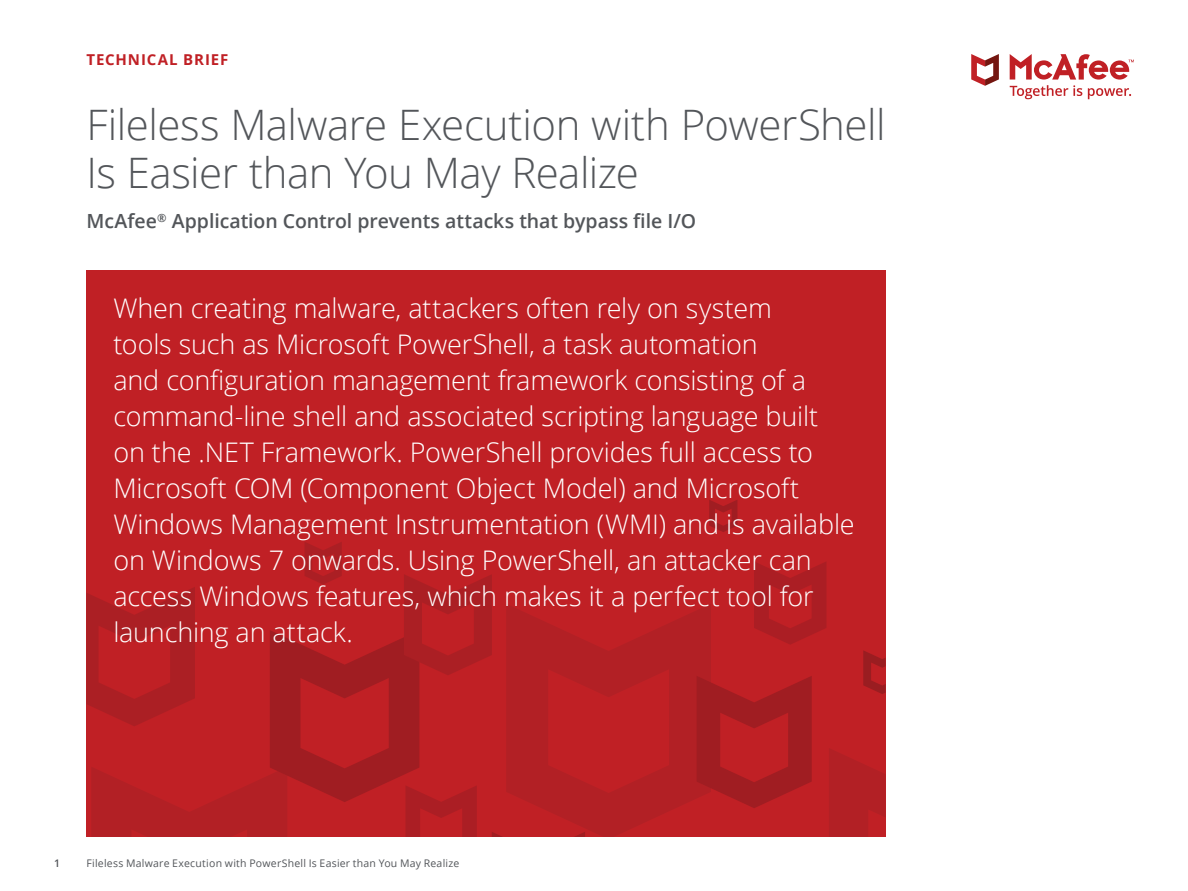
<style>
.page{position:relative;width:1188px;height:891px;background:#fff}
.page>*{position:absolute;margin:0;border:0;box-sizing:border-box;transform-origin:0 0}
.t1{font:300 42px/48px "Open Sans";letter-spacing:-.01em;color:#53565a}
.t2{font:300 27px/36px "Open Sans";letter-spacing:-.005em;color:#fff}
.t3{font:600 19.5px "Open Sans";letter-spacing:-.005em;color:#53565a}
.t4{font:700 15px "Open Sans";letter-spacing:.06em;color:#c02025}
.t5{font:10.5px "Open Sans";letter-spacing:.02em;color:#53565a}
.t6{font:600 10.5px "Open Sans";color:#53565a}
</style>
<div class="page">
<svg style="left:971px;top:54px;width:28px;height:32px"></svg>
<svg style="left:1010px;top:54px;width:124px;height:45px"></svg>
<div style="left:86px;top:270px;width:800px;height:567px;background:#c02025"></div>
<svg style="left:585px;top:604px;width:126px;height:233px;fill:#b22025"></svg>
<svg style="left:697px;top:676px;width:115px;height:132px"></svg>
<svg style="left:754px;top:562px;width:72px;height:83px"></svg>
<svg style="left:709px;top:500px;width:28px;height:32px"></svg>
<svg style="left:863px;top:650px;width:23px;height:44px"></svg>
<svg style="left:829px;top:748px;width:56px;height:89px"></svg>
<svg style="left:86px;top:542px;width:499px;height:295px"></svg>
<p class="t4" style="left:86px;top:49px;width:144px">TECHNICAL BRIEF</p>
<h1 class="t1" style="left:86px;top:100px;width:801px">Fileless Malware Execution with PowerShell<br>Is Easier than You May Realize</h1>
<p class="t3" style="left:86px;top:208px;width:611px">McAfee<sup>®</sup> Application Control prevents attacks that bypass file I/O</p>
<p class="t2" style="left:113px;top:289px;width:743px">When creating malware, attackers often rely on system<br>tools such as Microsoft PowerShell, a task automation<br>and configuration management framework consisting of a command-line shell and associated scripting language built on the .NET Framework. PowerShell provides full access to Microsoft COM (Component Object Model) and Microsoft Windows Management Instrumentation (WMI) and is available on Windows 7 onwards. Using PowerShell, an attacker can access Windows features, which makes it a perfect tool for launching an attack.</p>
<p class="t6" style="left:54px;top:856px;width:7px">1</p>
<p class="t5" style="left:86px;top:856px;width:374px">Fileless Malware Execution with PowerShell Is Easier than You May Realize</p>
</div>
